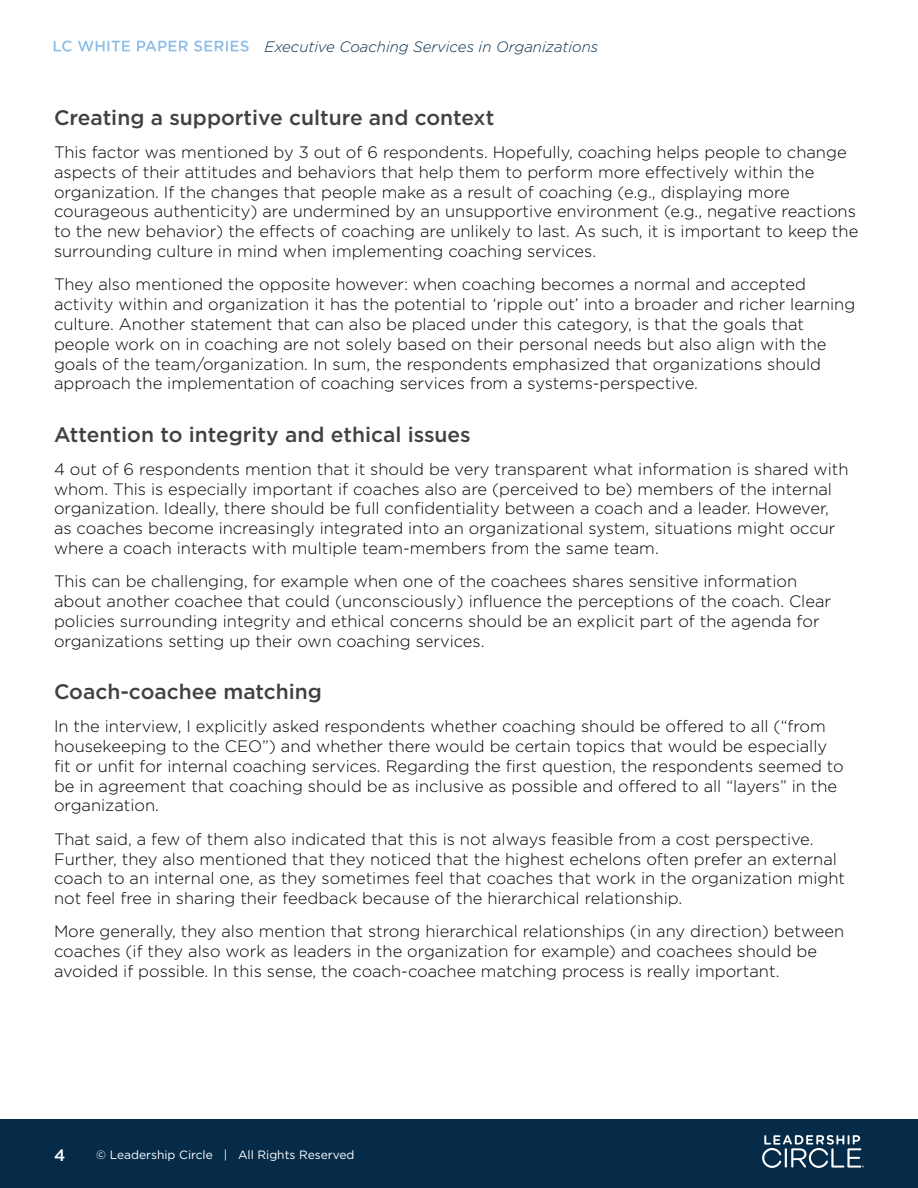
<style>
.page{position:relative;width:918px;height:1188px;background:#fff}
.page>*{position:absolute;margin:0;border:0;box-sizing:border-box;transform-origin:0 0}
.t1{font:500 21px "Gotham";color:#414042}
.t2{font:300 16.5px/19.8px "Gotham";color:#000}
.t3{font:500 16.5px "Gotham";color:#fff}
.t4{font:italic 300 15px "Gotham";color:#052b48}
.t5{font:12px "Gotham";color:#fff}
</style>
<div class="page">
<svg style="left:54px;top:41px;width:18px;height:11px"></svg>
<svg style="left:78px;top:41px;width:52px;height:11px"></svg>
<svg style="left:137px;top:41px;width:51px;height:10px"></svg>
<svg style="left:194px;top:41px;width:55px;height:11px"></svg>
<div style="left:0;top:1119px;width:918px;height:69px;background:#052b48"></div>
<svg style="left:762px;top:1135px;width:102px;height:33px"></svg>
<p class="t4" style="left:265px;top:37px;width:335px">Executive Coaching Services in Organizations</p>
<p class="t1" style="left:54px;top:104px;width:442px">Creating a supportive culture and context</p>
<p class="t2" style="left:54px;top:142px;width:806px">This factor was mentioned by 3 out of 6 respondents. Hopefully, coaching helps people to change aspects of their attitudes and behaviors that help them to perform more effectively within the organization. If the changes that people make as a result of coaching (e.g., displaying more courageous authenticity) are undermined by an unsupportive environment (e.g., negative reactions to the new behavior) the effects of coaching are unlikely to last. As such, it is important to keep the surrounding culture in mind when implementing coaching services.</p>
<p class="t2" style="left:54px;top:274px;width:803px">They also mentioned the opposite however: when coaching becomes a normal and accepted activity within and organization it has the potential to ‘ripple out’ into a broader and richer learning culture. Another statement that can also be placed under this category, is that the goals that people work on in coaching are not solely based on their personal needs but also align with the goals of the team/organization. In sum, the respondents emphasized that organizations should approach the implementation of coaching services from a systems-perspective.</p>
<p class="t1" style="left:54px;top:420px;width:418px">Attention to integrity and ethical issues</p>
<p class="t2" style="left:54px;top:459px;width:796px">4 out of 6 respondents mention that it should be very transparent what information is shared with whom. This is especially important if coaches also are (perceived to be) members of the internal organization. Ideally, there should be full confidentiality between a coach and a leader. However, as coaches become increasingly integrated into an organizational system, situations might occur where a coach interacts with multiple team-members from the same team.</p>
<p class="t2" style="left:54px;top:571px;width:779px">This can be challenging, for example when one of the coachees shares sensitive information about another coachee that could (unconsciously) influence the perceptions of the coach. Clear policies surrounding integrity and ethical concerns should be an explicit part of the agenda for organizations setting up their own coaching services.</p>
<p class="t1" style="left:54px;top:678px;width:270px">Coach-coachee matching</p>
<p class="t2" style="left:54px;top:716px;width:791px">In the interview, I explicitly asked respondents whether coaching should be offered to all (“from housekeeping to the CEO”) and whether there would be certain topics that would be especially fit or unfit for internal coaching services. Regarding the first question, the respondents seemed to be in agreement that coaching should be as inclusive as possible and offered to all “layers” in the organization.</p>
<p class="t2" style="left:54px;top:829px;width:793px">That said, a few of them also indicated that this is not always feasible from a cost perspective.<br>Further, they also mentioned that they noticed that the highest echelons often prefer an external coach to an internal one, as they sometimes feel that coaches that work in the organization might not feel free in sharing their feedback because of the hierarchical relationship.</p>
<p class="t2" style="left:54px;top:921px;width:792px">More generally, they also mention that strong hierarchical relationships (in any direction) between coaches (if they also work as leaders in the organization for example) and coachees should be avoided if possible. In this sense, the coach-coachee matching process is really important.</p>
<p class="t3" style="left:54px;top:1144px;width:13px">4</p>
<p class="t5" style="left:96px;top:1147px;width:260px">© Leadership Circle | All Rights Reserved</p>
</div>
